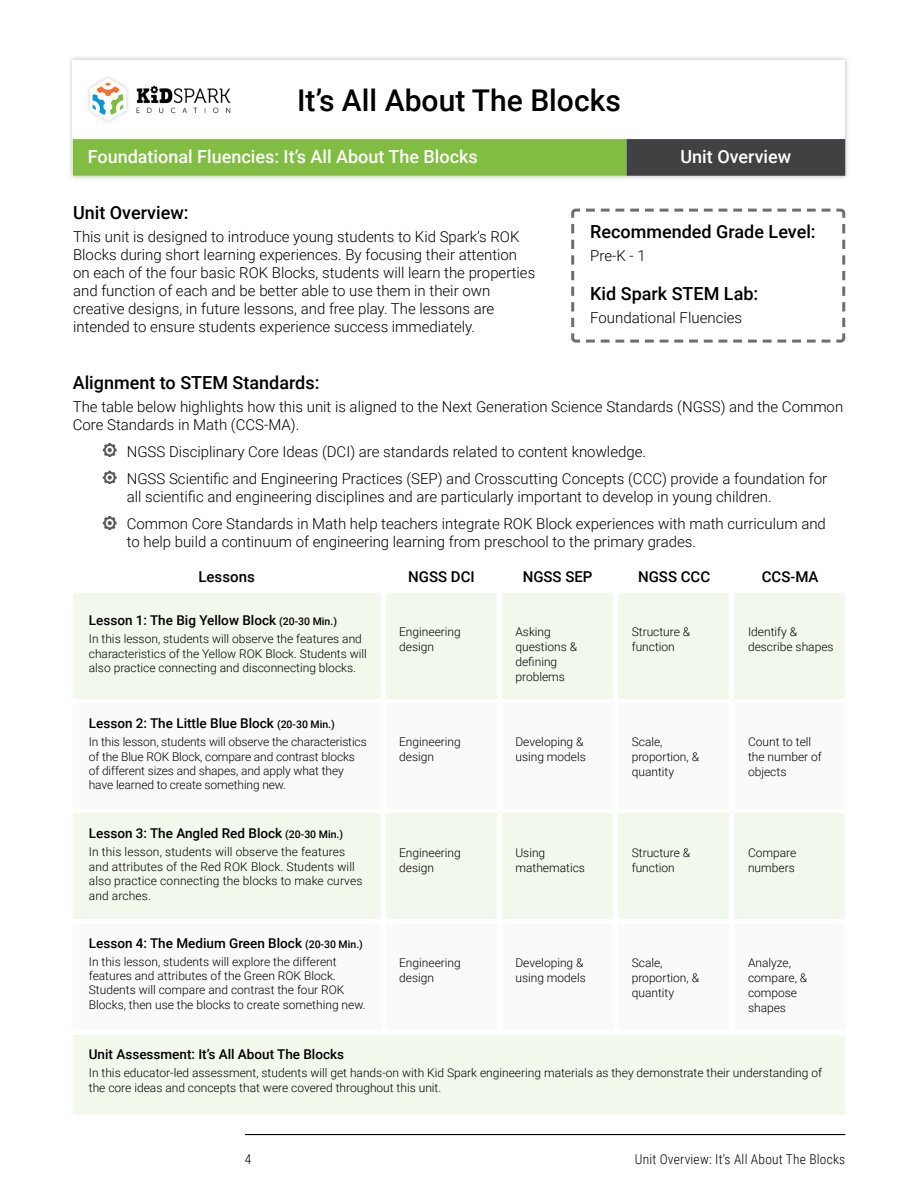
<style>
.page{position:relative;width:918px;height:1188px;background:#fff}
.page>*{position:absolute;margin:0;border:0;box-sizing:border-box;transform-origin:0 0}
.t1{font:500 30px "Roboto";color:#000}
.t2{font:500 18px "Roboto";color:#000001}
.t3{font:500 18px "Roboto";color:#fff}
.t4{font:300 15px/18px "Roboto";color:#000}
.t5{font:500 15px "Roboto";color:#000}
.t6{font:500 13.5px "Roboto";color:#000}
.t7{font:300 13.5px "Roboto Condensed";letter-spacing:.015em;color:#000}
.t8{font:300 12px/15px "Roboto";color:#000}
.s1{font-size:10.5px}
</style>
<div class="page">
<div style="left:68px;top:55px;width:783px;height:126px;background:#000;opacity:.25"></div>
<div style="left:73px;top:60px;width:772px;height:116px;background:#fff"></div>
<div style="left:73px;top:139px;width:554px;height:37px;background:#81bd43;border:2px solid #81bd43"></div>
<div style="left:627px;top:139px;width:218px;height:37px;background:#414042;border:2px solid #414042"></div>
<svg style="left:571px;top:208px;width:275px;height:135px"></svg>
<img style="left:102px;top:443px;width:15px;height:14px">
<img style="left:102px;top:471px;width:15px;height:13px">
<img style="left:102px;top:516px;width:15px;height:14px">
<div style="left:73px;top:593px;width:308px;height:105px;background:#f2f8ec"></div>
<div style="left:386px;top:593px;width:111px;height:105px;background:#f2f8ec"></div>
<div style="left:503px;top:593px;width:110px;height:105px;background:#f2f8ec"></div>
<div style="left:619px;top:593px;width:110px;height:105px;background:#f2f8ec"></div>
<div style="left:735px;top:593px;width:110px;height:105px;background:#f2f8ec"></div>
<div style="left:73px;top:703px;width:308px;height:106px;background:#fafafa"></div>
<div style="left:386px;top:703px;width:111px;height:106px;background:#fafafa"></div>
<div style="left:503px;top:703px;width:110px;height:106px;background:#fafafa"></div>
<div style="left:619px;top:703px;width:110px;height:106px;background:#fafafa"></div>
<div style="left:735px;top:703px;width:110px;height:106px;background:#fafafa"></div>
<div style="left:73px;top:814px;width:308px;height:105px;background:#f2f8ec"></div>
<div style="left:386px;top:814px;width:111px;height:105px;background:#f2f8ec"></div>
<div style="left:503px;top:814px;width:110px;height:105px;background:#f2f8ec"></div>
<div style="left:619px;top:814px;width:110px;height:105px;background:#f2f8ec"></div>
<div style="left:735px;top:814px;width:110px;height:105px;background:#f2f8ec"></div>
<div style="left:73px;top:924px;width:308px;height:105px;background:#fafafa"></div>
<div style="left:386px;top:924px;width:111px;height:105px;background:#fafafa"></div>
<div style="left:503px;top:924px;width:110px;height:105px;background:#fafafa"></div>
<div style="left:619px;top:924px;width:110px;height:105px;background:#fafafa"></div>
<div style="left:735px;top:924px;width:110px;height:105px;background:#fafafa"></div>
<div style="left:73px;top:1035px;width:771px;height:79px;background:#f2f8ec"></div>
<img style="left:88px;top:77px;width:143px;height:45px">
<hr style="left:245px;top:1134px;width:600px;height:1px;background:#000">
<h1 class="t1" style="left:297px;top:79px;width:325px">It’s All About The Blocks</h1>
<h2 class="t3" style="left:88px;top:144px;width:392px">Foundational Fluencies: It’s All About The Blocks</h2>
<h2 class="t3" style="left:681px;top:144px;width:112px">Unit Overview</h2>
<h2 class="t2" style="left:73px;top:200px;width:117px">Unit Overview:</h2>
<p class="t4" style="left:73px;top:227px;width:464px">This unit is designed to introduce young students to Kid Spark’s ROK Blocks during short learning experiences. By focusing their attention on each of the four basic ROK Blocks, students will learn the properties and function of each and be better able to use them in their own creative designs, in future lessons, and free play. The lessons are intended to ensure students experience success immediately.</p>
<h2 class="t2" style="left:590px;top:219px;width:227px">Recommended Grade Level:</h2>
<p class="t4" style="left:590px;top:246px;width:57px">Pre-K - 1</p>
<h2 class="t2" style="left:590px;top:281px;width:170px">Kid Spark STEM Lab:</h2>
<p class="t4" style="left:590px;top:308px;width:153px">Foundational Fluencies</p>
<h2 class="t2" style="left:73px;top:370px;width:248px">Alignment to STEM Standards:</h2>
<p class="t4" style="left:73px;top:397px;width:772px">The table below highlights how this unit is aligned to the Next Generation Science Standards (NGSS) and the Common<br>Core Standards in Math (CCS-MA).</p>
<p class="t4" style="left:127px;top:437px;width:702px;line-height:27px">NGSS Disciplinary Core Ideas (DCI) are standards related to content knowledge.<br>NGSS Scientific and Engineering Practices (SEP) and Crosscutting Concepts (CCC) provide a foundation for</p>
<p class="t4" style="left:127px;top:482px;width:701px;line-height:27px">all scientific and engineering disciplines and are particularly important to develop in young children.<br>Common Core Standards in Math help teachers integrate ROK Block experiences with math curriculum and</p>
<p class="t4" style="left:127px;top:532px;width:571px">to help build a continuum of engineering learning from preschool to the primary grades.</p>
<p class="t5" style="left:198px;top:566px;width:58px">Lessons</p>
<p class="t5" style="left:408px;top:566px;width:68px">NGSS DCI</p>
<p class="t5" style="left:523px;top:566px;width:71px">NGSS SEP</p>
<p class="t5" style="left:638px;top:566px;width:74px">NGSS CCC</p>
<p class="t5" style="left:762px;top:566px;width:58px">CCS-MA</p>
<p class="t6" style="left:89px;top:611px;width:250px">Lesson 1: The Big Yellow Block <span class="s1">(20-30 Min.)</span></p>
<p class="t8" style="left:89px;top:632px;width:280px;line-height:14.4px">In this lesson, students will observe the features and characteristics of the Yellow ROK Block. Students will also practice connecting and disconnecting blocks.</p>
<p class="t8" style="left:399px;top:624px;width:63px">Engineering design</p>
<p class="t8" style="left:515px;top:624px;width:63px">Asking questions &amp; defining problems</p>
<p class="t8" style="left:632px;top:624px;width:60px">Structure &amp; function</p>
<p class="t8" style="left:748px;top:624px;width:87px">Identify &amp; describe shapes</p>
<p class="t6" style="left:89px;top:714px;width:248px">Lesson 2: The Little Blue Block <span class="s1">(20-30 Min.)</span></p>
<p class="t8" style="left:89px;top:734px;width:279px;line-height:14.4px">In this lesson, students will observe the characteristics of the Blue ROK Block, compare and contrast blocks of different sizes and shapes, and apply what they have learned to create something new.</p>
<p class="t8" style="left:399px;top:734px;width:63px">Engineering design</p>
<p class="t8" style="left:515px;top:734px;width:72px">Developing &amp; using models</p>
<p class="t8" style="left:632px;top:734px;width:69px">Scale, proportion, &amp; quantity</p>
<p class="t8" style="left:748px;top:734px;width:75px">Count to tell the number of objects</p>
<p class="t6" style="left:89px;top:824px;width:256px">Lesson 3: The Angled Red Block <span class="s1">(20-30 Min.)</span></p>
<p class="t8" style="left:89px;top:845px;width:275px;line-height:14.4px">In this lesson, students will observe the features and attributes of the Red ROK Block. Students will also practice connecting the blocks to make curves and arches.</p>
<p class="t8" style="left:399px;top:844px;width:63px">Engineering design</p>
<p class="t8" style="left:515px;top:844px;width:71px">Using mathematics</p>
<p class="t8" style="left:632px;top:844px;width:60px">Structure &amp; function</p>
<p class="t8" style="left:748px;top:844px;width:50px">Compare numbers</p>
<p class="t6" style="left:89px;top:933px;width:276px">Lesson 4: The Medium Green Block <span class="s1">(20-30 Min.)</span></p>
<p class="t8" style="left:89px;top:954px;width:278px;line-height:14.4px">In this lesson, students will explore the different features and attributes of the Green ROK Block.<br>Students will compare and contrast the four ROK Blocks, then use the blocks to create something new.</p>
<p class="t8" style="left:399px;top:955px;width:63px">Engineering design</p>
<p class="t8" style="left:515px;top:955px;width:72px">Developing &amp; using models</p>
<p class="t8" style="left:632px;top:955px;width:69px">Scale, proportion, &amp; quantity</p>
<p class="t8" style="left:748px;top:955px;width:61px">Analyze, compare, &amp; compose shapes</p>
<p class="t6" style="left:89px;top:1045px;width:257px">Unit Assessment: It’s All About The Blocks</p>
<p class="t8" style="left:89px;top:1065px;width:735px">In this educator-led assessment, students will get hands-on with Kid Spark engineering materials as they demonstrate their understanding of the core ideas and concepts that were covered throughout this unit.</p>
<p class="t7" style="left:245px;top:1150px;width:8px">4</p>
<p class="t7" style="left:635px;top:1150px;width:212px">Unit Overview: It’s All About The Blocks</p>
</div>
